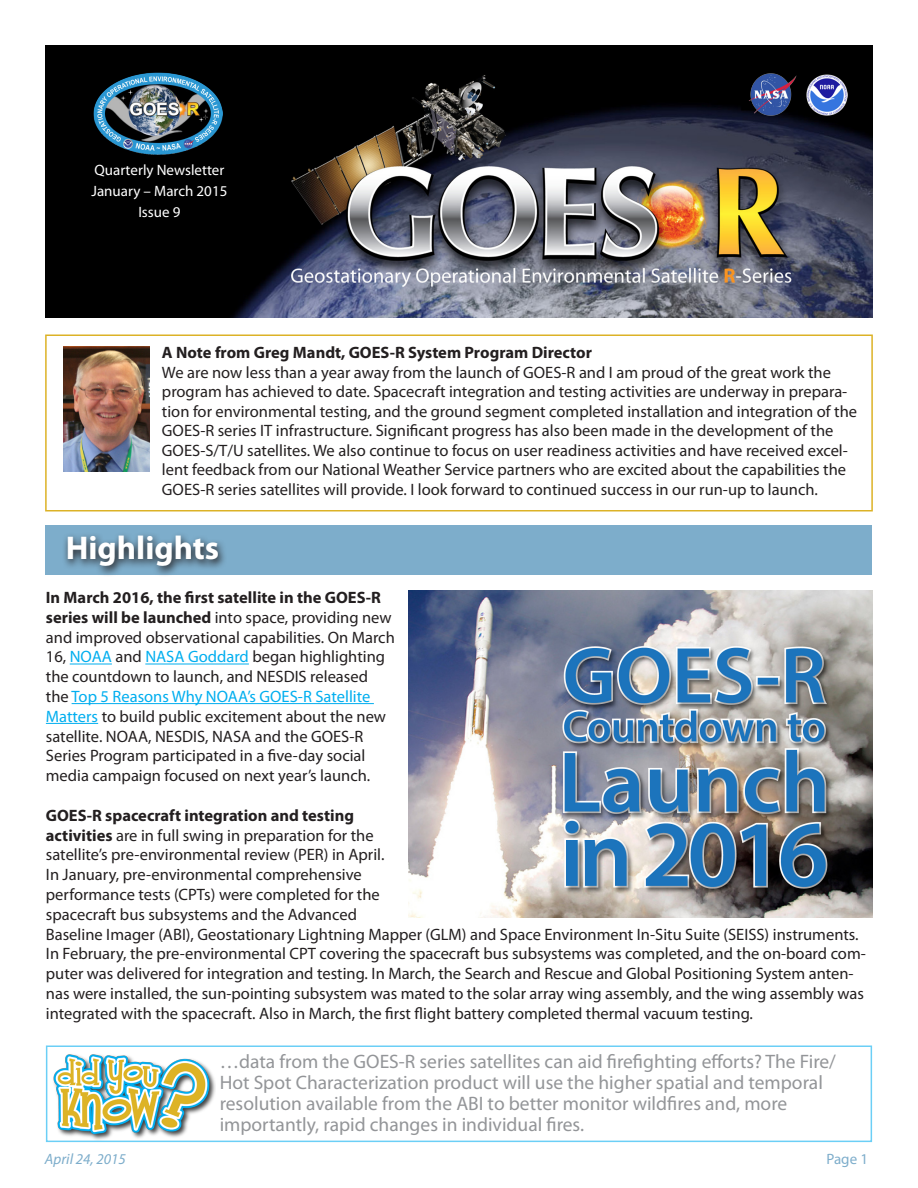
<style>
.page{position:relative;width:918px;height:1188px;background:#fff}
.page>*{position:absolute;margin:0;border:0;box-sizing:border-box;transform-origin:0 0}
.t1{font:700 33px "Myriad Pro";color:#fff}
.t2{font:19.5px/21px "Myriad Pro";color:#939598}
.Body{font:16.5px/19.8px "Myriad Pro";color:#231f20}
.Masthead{font:15px "Myriad Pro";color:#fff}
.t3{font:italic 15px "Myriad Pro";color:#7dadcb}
.t4{font:15px "Myriad Pro";color:#7dadcb}
.s1{font-weight:700}
.s2{color:#00aeef}
</style>
<div class="page">
<div style="left:45px;top:334px;width:828px;height:178px;border:2px solid #dcb226"></div>
<img style="left:64px;top:347px;width:85px;height:124px">
<hr style="left:70px;top:664px;width:42px;height:1px;background:#00aeef">
<hr style="left:145px;top:664px;width:104px;height:1px;background:#00aeef">
<hr style="left:72px;top:703px;width:302px;height:1px;background:#00aeef">
<hr style="left:46px;top:723px;width:52px;height:1px;background:#00aeef">
<div style="left:46px;top:1046px;width:826px;height:96px;border:2px solid #6bcff6"></div>
<img style="left:46px;top:46px;width:826px;height:271px">
<img style="left:94px;top:72px;width:128px;height:82px">
<img style="left:748px;top:74px;width:48px;height:41px">
<img style="left:52px;top:1054px;width:163px;height:87px">
<img style="left:806px;top:75px;width:41px;height:41px">
<div style="left:46px;top:525px;width:826px;height:49px;background:#7dadcb"></div>
<svg style="left:62px;top:534px;width:165px;height:41px"></svg>
<img style="left:408px;top:591px;width:464px;height:327px">
<p class="Masthead" style="left:95px;top:161px;width:131px">Quarterly Newsletter</p>
<p class="Masthead" style="left:91px;top:182px;width:137px">January – March 2015</p>
<p class="Masthead" style="left:138px;top:203px;width:44px">Issue 9</p>
<p class="Body" style="left:162px;top:343px;width:697px"><span class="s1">A Note from Greg Mandt, GOES-R System Program Director<br></span>We are now less than a year away from the launch of GOES-R and I am proud of the great work the program has achieved to date. Spacecraft integration and testing activities are underway in prepara&shy;tion for environmental testing, and the ground segment completed installation and integration of the GOES-R series IT infrastructure. Significant progress has also been made in the development of the GOES-S/T/U satellites. We also continue to focus on user readiness activities and have received excel&shy;lent feedback from our National Weather Service partners who are excited about the capabilities the GOES-R series satellites will provide. I look forward to continued success in our run-up to launch.</p>
<p class="t1" style="left:66px;top:526px;width:155px">Highlights</p>
<p class="Body" style="left:46px;top:587px;width:350px"><span class="s1">In March 2016, the first satellite in the GOES-R series will be launched</span> into space, providing new and improved observational capabilities. On March 16, <span class="s2">NOAA</span> and <span class="s2">NASA Goddard</span> began highlighting the countdown to launch, and NESDIS released the <span class="s2">Top 5 Reasons Why NOAA’s GOES-R Satellite Matters</span> to build public excitement about the new satellite. NOAA, NESDIS, NASA and the GOES-R Series Program participated in a five-day social media campaign focused on next year’s launch.</p>
<p class="Body" style="left:46px;top:805px;width:821px"><span class="s1">GOES-R spacecraft integration and testing<br>activities</span> are in full swing in preparation for the<br>satellite’s pre-environmental review (PER) in April.<br>In January, pre-environmental comprehensive<br>performance tests (CPTs) were completed for the<br>spacecraft bus subsystems and the Advanced<br>Baseline Imager (ABI), Geostationary Lightning Mapper (GLM) and Space Environment In-Situ Suite (SEISS) instruments.<br>In February, the pre-environmental CPT covering the spacecraft bus subsystems was completed, and the on-board com&shy;puter was delivered for integration and testing. In March, the Search and Rescue and Global Positioning System anten&shy;nas were installed, the sun-pointing subsystem was mated to the solar array wing assembly, and the wing assembly was integrated with the spacecraft. Also in March, the first flight battery completed thermal vacuum testing.</p>
<p class="t2" style="left:220px;top:1050px;width:618px">…data from the GOES-R series satellites can aid firefighting efforts? The Fire/ Hot Spot Characterization product will use the higher spatial and temporal resolution available from the ABI to better monitor wildfires and, more importantly, rapid changes in individual fires.</p>
<p class="t3" style="left:45px;top:1150px;width:83px">April 24, 2015</p>
<p class="t4" style="left:826px;top:1150px;width:43px">Page 1</p>
</div>
